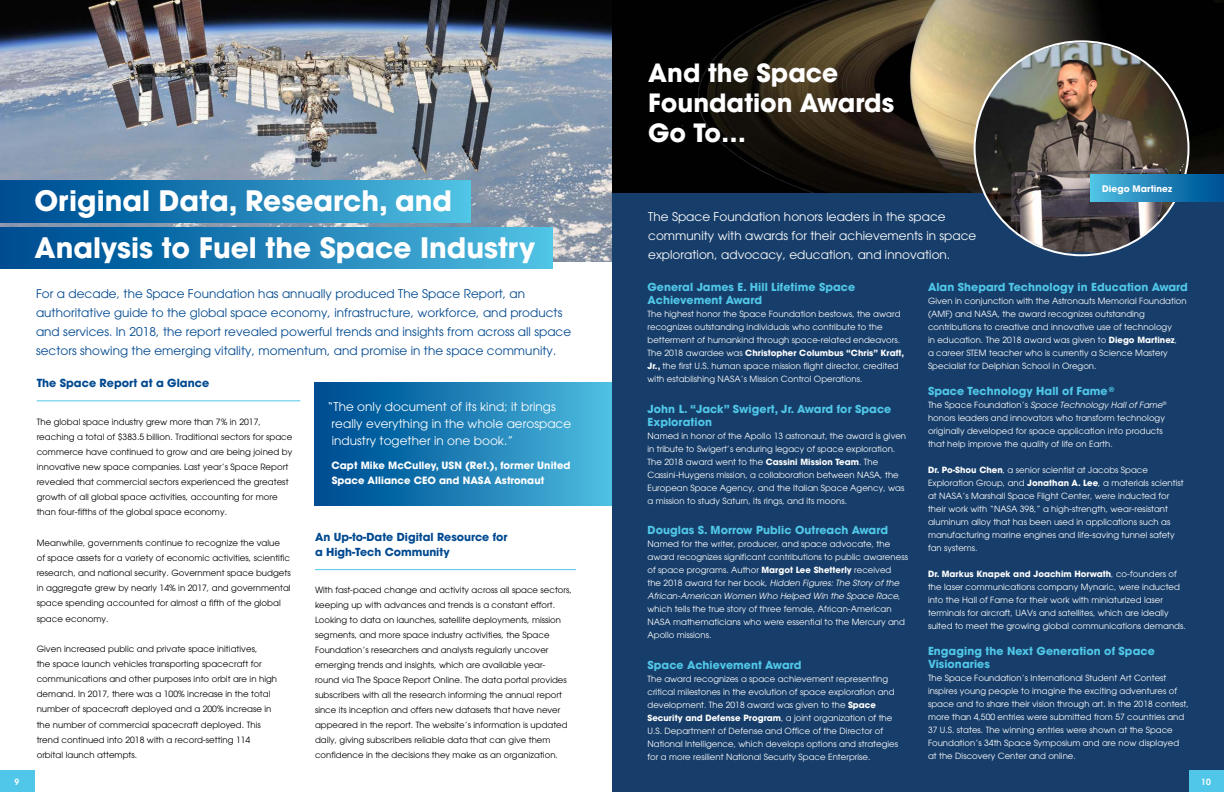
<style>
.page{position:relative;width:1224px;height:792px;background:#fff}
.page>*{position:absolute;margin:0;border:0;box-sizing:border-box;transform-origin:0 0}
.t1{font:700 28px/47px "Avant Garde";color:#fff}
.t2{font:700 25px/30px "Avant Garde";color:#fff}
.t3{font:12px/19px "Avant Garde";letter-spacing:.005em;color:#004990}
.t4{font:12px/19px "Avant Garde";letter-spacing:.005em;color:#fff}
.t5{font:700 11.1px "Avant Garde";color:#004990}
.t6{font:700 11px/13px "Avant Garde";letter-spacing:.005em;color:#50c7e8}
.t7{font:700 11px/15px "Avant Garde";color:#004990}
.t8{font:700 10px/15px "Avant Garde";letter-spacing:.005em;color:#fff}
.t9{font:700 9px "Avant Garde";letter-spacing:.005em;color:#fff}
.t10{font:8.6px/15.2px "Avant Garde";letter-spacing:.005em;color:#000}
.t11{font:8.5px/13px "Avant Garde";letter-spacing:.005em;color:#fff}
.t12{font:8.5px/15px "Avant Garde";letter-spacing:.005em;color:#000}
.t13{font:600 8.5px "Avant Garde";color:#fff}
.s1{font-weight:700}
.s2{font-style:italic}
</style>
<div class="page">
<div style="left:612px;top:0;width:612px;height:792px;background:#173e6a"></div>
<img style="left:612px;top:0;width:612px;height:193px">
<img style="left:0;top:0;width:612px;height:261px">
<hr style="left:37px;top:400px;width:263px;height:1px;background:#50c7e8">
<hr style="left:315px;top:569px;width:261px;height:1px;background:#50c7e8">
<div style="left:315px;top:382px;width:297px;height:123px;background:linear-gradient(to right,#00478e,#4dbce0)"></div>
<div style="left:0;top:180px;width:471px;height:42px;background:linear-gradient(to right,#00478e,#4fbfe2)"></div>
<div style="left:0;top:227px;width:553px;height:42px;background:linear-gradient(to right,#00478e,#4fbee2)"></div>
<img style="left:974px;top:43px;width:215px;height:210px">
<div style="left:1091px;top:174px;width:133px;height:28px;background:linear-gradient(to right,#50bfe2,#004c92)"></div>
<div style="left:0;top:771px;width:35px;height:21px;background:#50c7e8"></div>
<div style="left:1189px;top:771px;width:35px;height:21px;background:#50c7e8"></div>
<h2 class="t2" style="left:648px;top:58px;width:247px">And the Space<br>Foundation Awards<br>Go To…</h2>
<p class="t9" style="left:1102px;top:182px;width:71px">Diego Martinez</p>
<h1 class="t1" style="left:34px;top:178px;width:502px">Original Data, Research, and<br>Analysis to Fuel the Space Industry</h1>
<h3 class="t4" style="left:648px;top:207px;width:330px">The Space Foundation honors leaders in the space community with awards for their achievements in space exploration, advocacy, education, and innovation.</h3>
<p class="t6" style="left:928px;top:280px;width:261px">Alan Shepard Technology in Education Award</p>
<p class="t11" style="left:928px;top:294px;width:260px">Given in conjunction with the Astronauts Memorial Foundation (AMF) and NASA, the award recognizes outstanding contributions to creative and innovative use of technology<br>in education. The 2018 award was given to <span class="s1">Diego Martinez</span>,<br>a career STEM teacher who is currently a Science Mastery Specialist for Delphian School in Oregon.</p>
<p class="t6" style="left:928px;top:384px;width:188px">Space Technology Hall of Fame <sup>®</sup></p>
<p class="t11" style="left:928px;top:398px;width:240px">The Space Foundation’s <span class="s2">Space Technology Hall of Fame</span><sup>® </sup>honors leaders and innovators who transform technology originally developed for space application into products that help improve the quality of life on Earth.</p>
<p class="t11" style="left:928px;top:463px;width:257px"><span class="s1">Dr. Po-Shou Chen</span>, a senior scientist at Jacobs Space Exploration Group, and <span class="s1">Jonathan A. Lee</span>, a materials scientist at NASA’s Marshall Space Flight Center, were inducted for their work with “NASA 398,” a high-strength, wear-resistant aluminum alloy that has been used in applications such as manufacturing marine engines and life-saving tunnel safety fan systems.</p>
<p class="t11" style="left:928px;top:567px;width:259px"><span class="s1">Dr. Markus Knapek and Joachim Horwath</span>, co-founders of the laser communications company Mynaric, were inducted into the Hall of Fame for their work with miniaturized laser terminals for aircraft, UAVs and satellites, which are ideally suited to meet the growing global communications demands.</p>
<p class="t6" style="left:928px;top:644px;width:228px">Engaging the Next Generation of Space<br>Visionaries</p>
<p class="t11" style="left:928px;top:671px;width:262px">The Space Foundation’s International Student Art Contest inspires young people to imagine the exciting adventures of space and to share their vision through art. In the 2018 contest, more than 4,500 entries were submitted from 57 countries and 37 U.S. states. The winning entries were shown at the Space Foundation’s 34th Space Symposium and are now displayed at the Discovery Center and online.</p>
<p class="t3" style="left:36px;top:284px;width:537px">For a decade, the Space Foundation has annually produced The Space Report, an authoritative guide to the global space economy, infrastructure, workforce, and products and services. In 2018, the report revealed powerful trends and insights from across all space sectors showing the emerging vitality, momentum, and promise in the space community.</p>
<p class="t6" style="left:648px;top:281px;width:209px">General James E. Hill Lifetime Space<br>Achievement Award</p>
<p class="t11" style="left:647px;top:308px;width:258px">The highest honor the Space Foundation bestows, the award recognizes outstanding individuals who contribute to the betterment of humankind through space-related endeavors.<br>The 2018 awardee was <span class="s1">Christopher Columbus “Chris” Kraft, Jr.,</span> the first U.S. human space mission flight director, credited with establishing NASA’s Mission Control Operations.</p>
<p class="t6" style="left:648px;top:402px;width:245px">John L. “Jack” Swigert, Jr. Award for Space<br>Exploration</p>
<p class="t11" style="left:648px;top:429px;width:260px">Named in honor of the Apollo 13 astronaut, the award is given in tribute to Swigert’s enduring legacy of space exploration.<br>The 2018 award went to the <span class="s1">Cassini Mission Team</span>. The Cassini-Huygens mission, a collaboration between NASA, the European Space Agency, and the Italian Space Agency, was a mission to study Saturn, its rings, and its moons.</p>
<p class="t6" style="left:648px;top:524px;width:242px">Douglas S. Morrow Public Outreach Award</p>
<p class="t11" style="left:648px;top:538px;width:262px">Named for the writer, producer, and space advocate, the award recognizes significant contributions to public awareness of space programs. Author <span class="s1">Margot Lee Shetterly</span> received<br>the 2018 award for her book, <span class="s2">Hidden Figures: The Story of the African-American Women Who Helped Win the Space Race</span>, which tells the true story of three female, African-American NASA mathematicians who were essential to the Mercury and Apollo missions.</p>
<p class="t6" style="left:648px;top:658px;width:156px">Space Achievement Award</p>
<p class="t11" style="left:648px;top:672px;width:252px">The award recognizes a space achievement representing critical milestones in the evolution of space exploration and development. The 2018 award was given to the <span class="s1">Space Security and Defense Program</span>, a joint organization of the U.S. Department of Defense and Office of the Director of National Intelligence, which develops options and strategies for a more resilient National Security Space Enterprise.</p>
<h3 class="t5" style="left:37px;top:375px;width:174px">The Space Report at a Glance</h3>
<p class="t10" style="left:37px;top:414px;width:257px">The global space industry grew more than 7% in 2017, reaching a total of $383.5 billion. Traditional sectors for space commerce have continued to grow and are being joined by innovative new space companies. Last year’s Space Report revealed that commercial sectors experienced the greatest growth of all global space activities, accounting for more than four-fifths of the global space economy.</p>
<p class="t10" style="left:37px;top:535px;width:256px">Meanwhile, governments continue to recognize the value<br>of space assets for a variety of economic activities, scientific research, and national security. Government space budgets in aggregate grew by nearly 14% in 2017, and governmental space spending accounted for almost a fifth of the global space economy.</p>
<p class="t10" style="left:37px;top:641px;width:242px">Given increased public and private space initiatives,<br>the space launch vehicles transporting spacecraft for communications and other purposes into orbit are in high demand. In 2017, there was a 100% increase in the total number of spacecraft deployed and a 200% increase in the number of commercial spacecraft deployed. This trend continued into 2018 with a record-setting 114 orbital launch attempts.</p>
<h3 class="t4" style="left:332px;top:398px;width:241px;line-height:17px;text-indent:-4px">“The only document of its kind; it brings really everything in the whole aerospace industry together in one book.”</h3>
<p class="t8" style="left:331px;top:458px;width:241px">Capt Mike McCulley, USN (Ret.), former United<br>Space Alliance CEO and NASA Astronaut</p>
<p class="t7" style="left:315px;top:529px;width:194px">An Up-to-Date Digital Resource for a High-Tech Community</p>
<p class="t12" style="left:315px;top:582px;width:258px">With fast-paced change and activity across all space sectors, keeping up with advances and trends is a constant effort.<br>Looking to data on launches, satellite deployments, mission segments, and more space industry activities, the Space Foundation’s researchers and analysts regularly uncover emerging trends and insights, which are available year&shy;round via The Space Report Online. The data portal provides subscribers with all the research informing the annual report since its inception and offers new datasets that have never appeared in the report. The website’s information is updated daily, giving subscribers reliable data that can give them confidence in the decisions they make as an organization.</p>
<p class="t13" style="left:15px;top:777px;width:6px">9</p>
<p class="t13" style="left:1201px;top:777px;width:11px">10</p>
</div>
